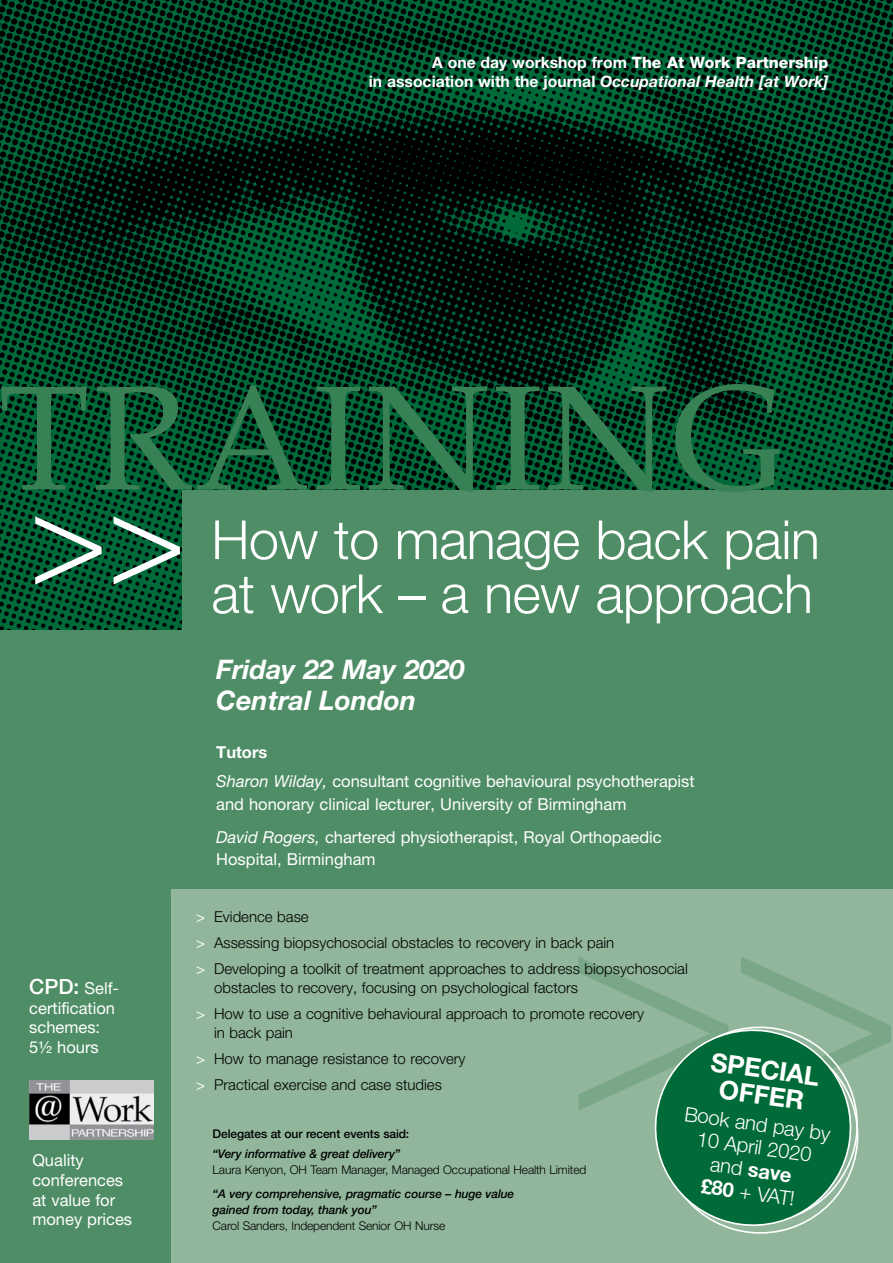
<style>
.page{position:relative;width:893px;height:1263px;background:#fff}
.page>*{position:absolute;margin:0;border:0;box-sizing:border-box;transform-origin:0 0}
.t1{font:300 130.5px "Helvetica Neue";color:#fff}
.t2{font:300 54px/54px "Helvetica Neue";letter-spacing:-.01em;color:#fff}
.t3{font:italic 700 27px "Helvetica Neue";color:#fff}
.t4{font:700 25.95px/26px "Helvetica Neue";color:#fff;text-align:center}
.t5{font:300 20.25px/23.1px "Helvetica Neue";color:#fff;text-align:center}
.t6{font:16.5px/19.8px "Helvetica Neue";color:#fff}
.t7{font:700 15.75px/18.9px "Helvetica Neue";color:#fff;text-align:right}
.t8{font:300 15px/25.8px "Helvetica Neue";color:#000}
.t9{font:italic 500 12px/15.8px "Helvetica Neue";letter-spacing:-.01em;color:#000}
.t10{font:300 12px "Helvetica Neue";letter-spacing:-.01em;color:#000}
.t11{font:500 12px "Helvetica Neue";letter-spacing:-.01em;color:#000}
.s1{font-weight:800}
.s2{font-style:italic}
.s3{font-weight:700}
.s4{font-weight:500;font-size:21px}
.s5{font-weight:400;color:#fff}
</style>
<div class="page">
<div style="left:0;top:536px;width:893px;height:727px;background:#91b69b"></div>
<div style="left:0;top:482px;width:893px;height:407px;background:#4e8d65"></div>
<img style="left:182px;top:0;width:711px;height:489px">
<div style="left:0;top:832px;width:170px;height:431px;background:#4e8d65"></div>
<img style="left:30px;top:1080px;width:124px;height:59px">
<img style="left:0;top:0;width:182px;height:629px">
<svg style="left:1px;top:384px;width:779px;height:108px;background:#0f5332"></svg>
<svg style="left:578px;top:957px;width:313px;height:153px"></svg>
<svg style="left:647px;top:1021px;width:217px;height:213px"></svg>
<p class="t7" style="left:369px;top:52px;width:461px">A one day workshop from <span class="s1">The At Work Partnership<br></span>in association with the journal <span class="s2">Occupational Health [at Work]</span></p>
<h1 class="t1" style="left:29px;top:457px;width:158px">&gt;&gt;</h1>
<h2 class="t2" style="left:211px;top:512px;width:610px">How to manage back pain at work – a new approach</h2>
<h3 class="t3" style="left:216px;top:653px;width:250px">Friday 22 May 2020</h3>
<h3 class="t3" style="left:216px;top:683px;width:202px">Central London</h3>
<p class="t6" style="left:216px;top:738px;width:480px;line-height:28.8px"><span class="s3">Tutors<br></span><span class="s2">Sharon Wilday,</span> consultant cognitive behavioural psychotherapist</p>
<p class="t6" style="left:216px;top:787px;width:447px;line-height:33.2px">and honorary clinical lecturer, University of Birmingham<br><span class="s2">David Rogers,</span> chartered physiotherapist, Royal Orthopaedic</p>
<p class="t6" style="left:216px;top:849px;width:161px">Hospital, Birmingham</p>
<p class="t6" style="left:29px;top:978px;width:91px"><span class="s4">CPD:</span> Self&shy;certification schemes:<br>5½ hours</p>
<p class="t6" style="left:32px;top:1150px;width:101px">Quality conferences at value for money prices</p>
<p class="t8" style="left:196px;top:903px;width:493px"><span class="s5">&gt;</span> Evidence base<br><span class="s5">&gt;</span> Assessing biopsychosocial obstacles to recovery in back pain<br><span class="s5">&gt;</span> Developing a toolkit of treatment approaches to address biopsychosocial</p>
<p class="t8" style="left:196px;top:974px;width:450px;text-indent:18px">obstacles to recovery, focusing on psychological factors<br><span class="s5">&gt;</span> How to use a cognitive behavioural approach to promote recovery</p>
<p class="t8" style="left:196px;top:1020px;width:271px;text-indent:18px">in back pain<br><span class="s5">&gt;</span> How to manage resistance to recovery <span class="s5">&gt;</span> Practical exercise and case studies</p>
<h3 class="t4" style="left:713px;top:1048px;width:111px;rotate:8deg">SPECIAL<br>OFFER</h3>
<h3 class="t5" style="left:686px;top:1102px;width:148px;rotate:8deg">Book and pay by<br>10 April 2020 and <span class="s3">save<br>£80</span> + VAT!</h3>
<p class="t11" style="left:213px;top:1127px;width:198px">Delegates at our recent events said:</p>
<p class="t9" style="left:213px;top:1146px;width:189px">“Very informative &amp; great delivery”</p>
<p class="t10" style="left:213px;top:1162px;width:375px">Laura Kenyon, OH Team Manager, Managed Occupational Health Limited</p>
<p class="t9" style="left:213px;top:1186px;width:303px">“A very comprehensive, pragmatic course – huge value gained from today, thank you”</p>
<p class="t10" style="left:213px;top:1218px;width:234px">Carol Sanders, Independent Senior OH Nurse</p>
</div>
